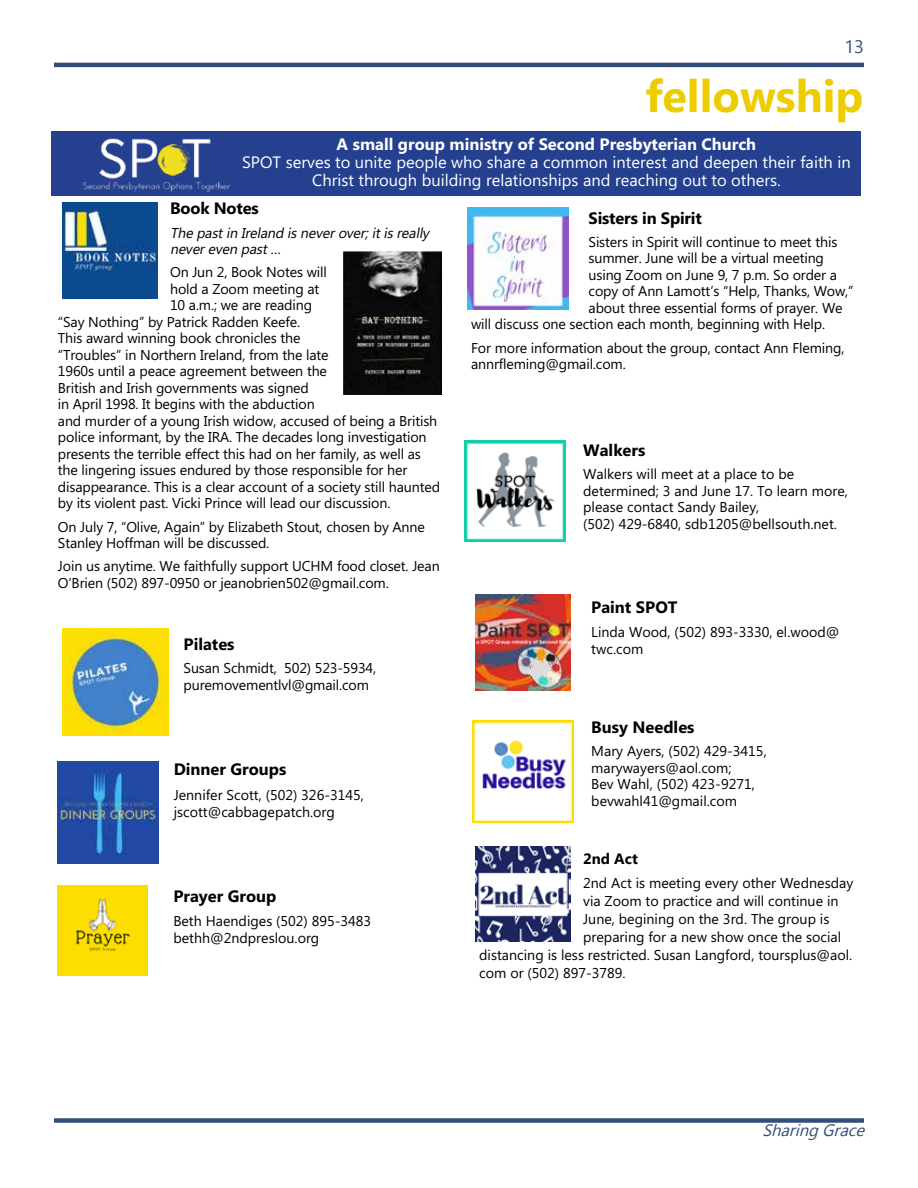
<style>
.page{position:relative;width:918px;height:1188px;background:#fff}
.page>*{position:absolute;margin:0;border:0;box-sizing:border-box;transform-origin:0 0}
.t1{font:700 45px "Microsoft Phags Pa";color:#edcd00}
.t2{font:16.5px/18px "Microsoft Phags Pa";color:#fff;text-align:center}
.t3{font:700 16.5px "Microsoft Phags Pa";color:#000}
.t4{font:700 16.5px "Microsoft Phags Pa";color:#fff}
.t5{font:italic 16.5px "Segoe UI Emoji";color:#324f7b}
.t6{font:700 15px "Microsoft Phags Pa";color:#000}
.t7{font:14.25px/16.5px "Microsoft Phags Pa";letter-spacing:-.01em;color:#000}
.t8{font:italic 14.25px/16.5px "Microsoft Phags Pa";color:#000}
</style>
<div class="page">
<hr style="left:54px;top:63px;width:810px;height:4px;background:#324f7b">
<div style="left:54px;top:1118px;width:810px;height:5px;background:#324f7b"></div>
<div style="left:51px;top:131px;width:809px;height:65px;background:#25408f"></div>
<img style="left:83px;top:138px;width:147px;height:53px">
<img style="left:475px;top:846px;width:96px;height:96px">
<img style="left:343px;top:251px;width:98px;height:143px">
<img style="left:62px;top:202px;width:96px;height:96px">
<img style="left:62px;top:629px;width:107px;height:106px">
<img style="left:58px;top:762px;width:101px;height:101px">
<img style="left:467px;top:208px;width:101px;height:101px">
<img style="left:464px;top:440px;width:102px;height:101px">
<img style="left:475px;top:595px;width:96px;height:95px">
<img style="left:472px;top:721px;width:102px;height:101px">
<img style="left:57px;top:886px;width:90px;height:90px">
<h1 class="t1" style="left:645px;top:64px;width:220px">fellowship</h1>
<p class="t4" style="left:337px;top:133px;width:421px">A small group ministry of Second Presbyterian Church</p>
<p class="t2" style="left:242px;top:152px;width:610px">SPOT serves to unite people who share a common interest and deepen their faith in<br>Christ through building relationships and reaching out to others.</p>
<p class="t3" style="left:170px;top:197px;width:90px">Book Notes</p>
<p class="t8" style="left:170px;top:224px;width:261px">The pastin Ireland isneverover;itisreally nevereven past…</p>
<p class="t7" style="left:170px;top:263px;width:158px">On Jun 2, Book Notes will</p>
<p class="t7" style="left:170px;top:280px;width:151px">hold a Zoom meeting at</p>
<p class="t7" style="left:170px;top:296px;width:144px">10 a.m.; we are reading</p>
<p class="t7" style="left:58px;top:313px;width:244px">“Say Nothing” by Patrick Radden Keefe.</p>
<p class="t7" style="left:58px;top:329px;width:244px">This award winning book chronicles the</p>
<p class="t7" style="left:58px;top:346px;width:272px">“Troubles” in Northern Ireland, from the late</p>
<p class="t7" style="left:58px;top:362px;width:271px">1960s until a peace agreement between the</p>
<p class="t7" style="left:58px;top:379px;width:253px">British and Irish governments was signed</p>
<p class="t7" style="left:58px;top:395px;width:258px">in April 1998. It begins with the abduction</p>
<p class="t7" style="left:58px;top:412px;width:381px">and murder of a young Irish widow, accused of being a British</p>
<p class="t7" style="left:58px;top:428px;width:370px">police informant, by the IRA. The decades long investigation</p>
<p class="t7" style="left:58px;top:445px;width:364px">presents the terrible effect this had on her family, as well as</p>
<p class="t7" style="left:58px;top:461px;width:351px">the lingering issues endured by those responsible for her</p>
<p class="t7" style="left:58px;top:478px;width:384px">disappearance. This is a clear account of a society still haunted</p>
<p class="t7" style="left:58px;top:494px;width:334px">by its violent past. Vicki Prince will lead our discussion.</p>
<p class="t7" style="left:58px;top:518px;width:368px">On July 7, “Olive, Again” by Elizabeth Stout, chosen by Anne<br>Stanley Hoffman will be discussed.</p>
<p class="t7" style="left:58px;top:557px;width:383px">Join us anytime. We faithfully support UCHM food closet. Jean<br>O’Brien (502) 897-0950 or jeanobrien502@gmail.com.</p>
<p class="t3" style="left:184px;top:632px;width:52px">Pilates</p>
<p class="t7" style="left:184px;top:659px;width:194px">Susan Schmidt, 502) 523-5934, puremovementlvl@gmail.com</p>
<p class="t3" style="left:174px;top:758px;width:114px">Dinner Groups</p>
<p class="t7" style="left:174px;top:786px;width:192px">Jennifer Scott, (502) 326-3145, jscott@cabbagepatch.org</p>
<p class="t3" style="left:173px;top:884px;width:105px">Prayer Group</p>
<p class="t7" style="left:173px;top:911px;width:199px;line-height:17.1px">Beth Haendiges (502) 895-3483 bethh@2ndpreslou.org</p>
<p class="t3" style="left:589px;top:206px;width:115px">Sisters in Spirit</p>
<p class="t7" style="left:589px;top:233px;width:250px">Sisters in Spirit will continue to meet this</p>
<p class="t7" style="left:589px;top:249px;width:237px">summer. June will be a virtual meeting</p>
<p class="t7" style="left:589px;top:266px;width:250px">using Zoom on June 9, 7 p.m. So order a</p>
<p class="t7" style="left:589px;top:282px;width:266px">copy of Ann Lamott’s “Help, Thanks, Wow,”</p>
<p class="t7" style="left:589px;top:299px;width:256px">about three essential forms of prayer. We</p>
<p class="t7" style="left:471px;top:315px;width:356px">will discuss one section each month, beginning with Help.</p>
<p class="t7" style="left:471px;top:339px;width:375px">For more information about the group, contact Ann Fleming, annrfleming@gmail.com.</p>
<p class="t3" style="left:583px;top:439px;width:64px">Walkers</p>
<p class="t7" style="left:583px;top:465px;width:266px">Walkers will meet at a place to be determined; 3 and June 17. To learn more, please contact Sandy Bailey,<br>(502) 429-6840, sdb1205@bellsouth.net.</p>
<p class="t3" style="left:591px;top:595px;width:88px">Paint SPOT</p>
<p class="t7" style="left:591px;top:622px;width:250px;line-height:17.1px">Linda Wood, (502) 893-3330, el.wood@ twc.com</p>
<p class="t3" style="left:591px;top:715px;width:105px">Busy Needles</p>
<p class="t7" style="left:591px;top:742px;width:177px">Mary Ayers, (502) 429-3415, marywayers@aol.com;<br>Bev Wahl, (502) 423-9271, bevwahl41@gmail.com</p>
<p class="t6" style="left:583px;top:848px;width:56px">2nd Act</p>
<p class="t7" style="left:583px;top:874px;width:272px">2nd Act is meeting every other Wednesday</p>
<p class="t7" style="left:583px;top:892px;width:257px">via Zoom to practice and will continue in</p>
<p class="t7" style="left:583px;top:910px;width:248px">June, begining on the 3rd. The group is</p>
<p class="t7" style="left:583px;top:928px;width:260px">preparing for a new show once the social</p>
<p class="t7" style="left:479px;top:946px;width:375px">distancing is less restricted. Susan Langford, toursplus@aol.</p>
<p class="t7" style="left:479px;top:964px;width:148px">com or (502) 897-3789.</p>
<p class="t5" style="left:799px;top:1120px;width:16px">■</p>
</div>
